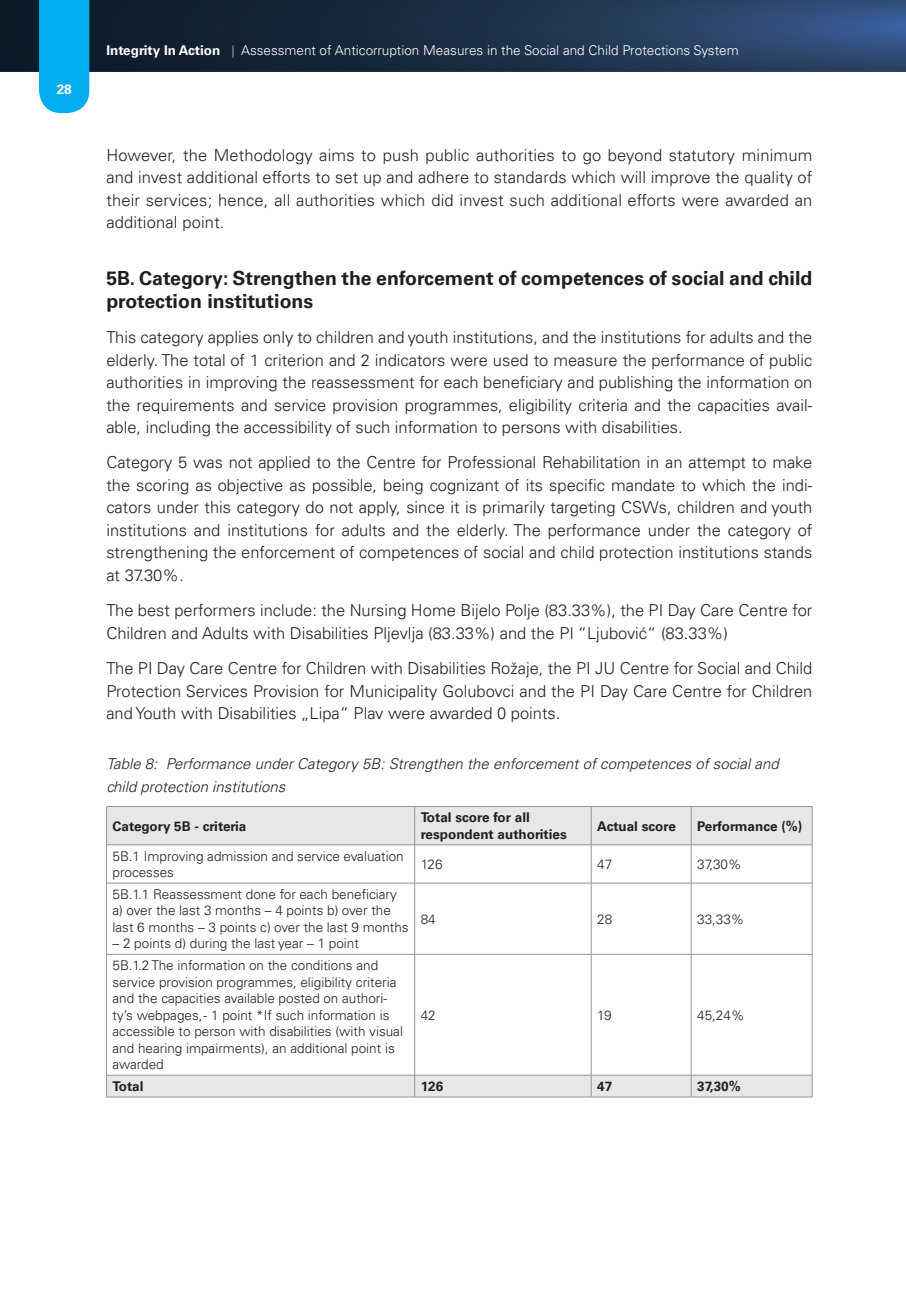
<style>
.page{position:relative;width:906px;height:1289px;background:#fff}
.page>*{position:absolute;margin:0;border:0;box-sizing:border-box;transform-origin:0 0}
.t1{font:700 19.5px/22.5px "Univers LT Pro 65";color:#231f20}
.t2{font:300 16.5px/22.5px "Univers LT Pro 45";color:#231f20;text-align:justify}
.t3{font:italic 300 15px/22.5px "Univers LT Pro 45";color:#231f20}
.t4{font:300 13.5px/16.5px "Univers LT Pro 45";color:#231f20}
.t5{font:700 13.5px/16.5px "Univers LT Pro 65";color:#231f20}
.t6{font:300 13.5px "Univers LT Pro 45";color:#fff}
.t7{font:700 13.5px "Univers LT Pro 65";color:#fff}
.s1{font-family:"Univers LT Pro 65";font-weight:700}
.s2{font-family:"Times New Roman";font-weight:400}
</style>
<div class="page">
<svg style="left:0;top:0;width:906px;height:72px;background:#1d324c"></svg>
<div style="left:39px;top:0;width:50px;height:113px;background:#00aeef"></div>
<svg style="left:107px;top:807px;width:705px;height:289px"></svg>
<hr style="left:106px;top:806px;width:309px;height:1px;background:#939598">
<hr style="left:106px;top:806px;width:1px;height:38px;background:#939598">
<hr style="left:415px;top:806px;width:176px;height:1px;background:#939598">
<hr style="left:414px;top:806px;width:1px;height:38px;background:#939598">
<hr style="left:591px;top:806px;width:100px;height:1px;background:#939598">
<hr style="left:591px;top:806px;width:1px;height:38px;background:#939598">
<hr style="left:691px;top:806px;width:121px;height:1px;background:#939598">
<hr style="left:691px;top:806px;width:1px;height:38px;background:#939598">
<hr style="left:812px;top:806px;width:1px;height:38px;background:#939598">
<hr style="left:106px;top:844px;width:309px;height:1px;background:#939598">
<hr style="left:106px;top:845px;width:1px;height:37px;background:#939598">
<hr style="left:415px;top:844px;width:176px;height:1px;background:#939598">
<hr style="left:414px;top:845px;width:1px;height:37px;background:#939598">
<hr style="left:591px;top:844px;width:100px;height:1px;background:#939598">
<hr style="left:591px;top:845px;width:1px;height:37px;background:#939598">
<hr style="left:691px;top:844px;width:121px;height:1px;background:#939598">
<hr style="left:691px;top:845px;width:1px;height:37px;background:#939598">
<hr style="left:812px;top:845px;width:1px;height:37px;background:#939598">
<hr style="left:106px;top:882px;width:309px;height:1px;background:#939598">
<hr style="left:106px;top:883px;width:1px;height:71px;background:#939598">
<hr style="left:415px;top:882px;width:176px;height:1px;background:#939598">
<hr style="left:414px;top:883px;width:1px;height:71px;background:#939598">
<hr style="left:591px;top:882px;width:100px;height:1px;background:#939598">
<hr style="left:591px;top:883px;width:1px;height:71px;background:#939598">
<hr style="left:691px;top:882px;width:121px;height:1px;background:#939598">
<hr style="left:691px;top:883px;width:1px;height:71px;background:#939598">
<hr style="left:812px;top:883px;width:1px;height:71px;background:#939598">
<hr style="left:106px;top:954px;width:309px;height:1px;background:#939598">
<hr style="left:106px;top:954px;width:1px;height:121px;background:#939598">
<hr style="left:415px;top:954px;width:176px;height:1px;background:#939598">
<hr style="left:414px;top:954px;width:1px;height:121px;background:#939598">
<hr style="left:591px;top:954px;width:100px;height:1px;background:#939598">
<hr style="left:591px;top:954px;width:1px;height:121px;background:#939598">
<hr style="left:691px;top:954px;width:121px;height:1px;background:#939598">
<hr style="left:691px;top:954px;width:1px;height:121px;background:#939598">
<hr style="left:812px;top:954px;width:1px;height:121px;background:#939598">
<hr style="left:106px;top:1074px;width:309px;height:1px;background:#939598">
<svg style="left:106px;top:1075px;width:1px;height:21px"></svg>
<hr style="left:415px;top:1074px;width:176px;height:1px;background:#939598">
<svg style="left:414px;top:1075px;width:1px;height:21px"></svg>
<hr style="left:591px;top:1074px;width:100px;height:1px;background:#939598">
<svg style="left:591px;top:1075px;width:1px;height:21px"></svg>
<hr style="left:691px;top:1074px;width:121px;height:1px;background:#939598">
<svg style="left:691px;top:1075px;width:1px;height:21px"></svg>
<svg style="left:812px;top:1075px;width:1px;height:21px"></svg>
<hr style="left:106px;top:1096px;width:309px;height:1px;background:#939598">
<hr style="left:415px;top:1096px;width:176px;height:1px;background:#939598">
<hr style="left:591px;top:1096px;width:100px;height:1px;background:#939598">
<hr style="left:691px;top:1096px;width:121px;height:1px;background:#939598">
<p class="t7" style="left:57px;top:79px;width:17px">28</p>
<p class="t6" style="left:106px;top:41px;width:634px"><span class="s1">Integrity In Action</span> <span class="s2">|</span> Assessment of Anticorruption Measures in the Social and Child Protections System</p>
<p class="t2" style="left:106px;top:143px;width:707px">However, the Methodology aims to push public authorities to go beyond statutory minimum and invest additional efforts to set up and adhere to standards which will improve the quality of their services; hence, all authorities which did invest such additional efforts were awarded an additional point.</p>
<p class="t1" style="left:106px;top:266px;width:707px">5B. Category: Strengthen the enforcement of competences of social and child protection institutions</p>
<p class="t2" style="left:106px;top:325px;width:707px">This category applies only to children and youth institutions, and the institutions for adults and the elderly. The total of 1 criterion and 2 indicators were used to measure the performance of public authorities in improving the reassessment for each beneficiary and publishing the information on the requirements and service provision programmes, eligibility criteria and the capacities avail&shy;able, including the accessibility of such information to persons with disabilities.</p>
<p class="t2" style="left:106px;top:451px;width:707px">Category 5 was not applied to the Centre for Professional Rehabilitation in an attempt to make the scoring as objective as possible, being cognizant of its specific mandate to which the indi&shy;cators under this category do not apply, since it is primarily targeting CSWs, children and youth institutions and institutions for adults and the elderly. The performance under the category of strengthening the enforcement of competences of social and child protection institutions stands at 37.30%.</p>
<p class="t2" style="left:106px;top:598px;width:707px">The best performers include: the Nursing Home Bijelo Polje (83.33%), the PI Day Care Centre for<br>Children and Adults with Disabilities Pljevlja (83.33%) and the PI “Ljubović“ (83.33%)</p>
<p class="t2" style="left:106px;top:656px;width:707px">The PI Day Care Centre for Children with Disabilities Rožaje, the PI JU Centre for Social and Child Protection Services Provision for Municipality Golubovci and the PI Day Care Centre for Children and Youth with Disabilities „Lipa“ Plav were awarded 0 points.</p>
<p class="t3" style="left:106px;top:752px;width:674px">Table 8: Performance under Category 5B: Strengthen the enforcement of competences of social and child protection institutions</p>
<p class="t5" style="left:112px;top:816px;width:135px">Category 5B - criteria</p>
<p class="t5" style="left:421px;top:808px;width:148px">Total score for all respondent authorities</p>
<p class="t5" style="left:597px;top:816px;width:80px">Actual score</p>
<p class="t5" style="left:697px;top:816px;width:107px">Performance (%)</p>
<p class="t4" style="left:113px;top:847px;width:293px">5B.1 Improving admission and service evaluation processes</p>
<p class="t4" style="left:421px;top:855px;width:23px">126</p>
<p class="t4" style="left:597px;top:855px;width:17px">47</p>
<p class="t4" style="left:697px;top:855px;width:46px">37,30%</p>
<p class="t4" style="left:113px;top:885px;width:298px">5B.1.1 Reassessment done for each beneficiary a) over the last 3 months – 4 points b) over the last 6 months – 3 points c) over the last 9 months</p>
<p class="t4" style="left:113px;top:935px;width:248px">– 2 points d) during the last year – 1 point</p>
<p class="t4" style="left:421px;top:910px;width:17px">84</p>
<p class="t4" style="left:597px;top:910px;width:17px">28</p>
<p class="t4" style="left:697px;top:910px;width:49px">33,33%</p>
<p class="t4" style="left:113px;top:956px;width:292px">5B.1.2 The information on the conditions and service provision programmes, eligibility criteria and the capacities available posted on authori&shy;ty’s webpages, - 1 point *If such information is accessible to person with disabilities (with visual and hearing impairments), an additional point is awarded</p>
<p class="t4" style="left:421px;top:1006px;width:17px">42</p>
<p class="t4" style="left:597px;top:1006px;width:16px">19</p>
<p class="t4" style="left:697px;top:1006px;width:49px">45,24%</p>
<p class="t5" style="left:113px;top:1077px;width:32px">Total</p>
<p class="t5" style="left:421px;top:1077px;width:24px">126</p>
<p class="t5" style="left:597px;top:1077px;width:17px">47</p>
<p class="t5" style="left:697px;top:1077px;width:45px">37,30%</p>
</div>
